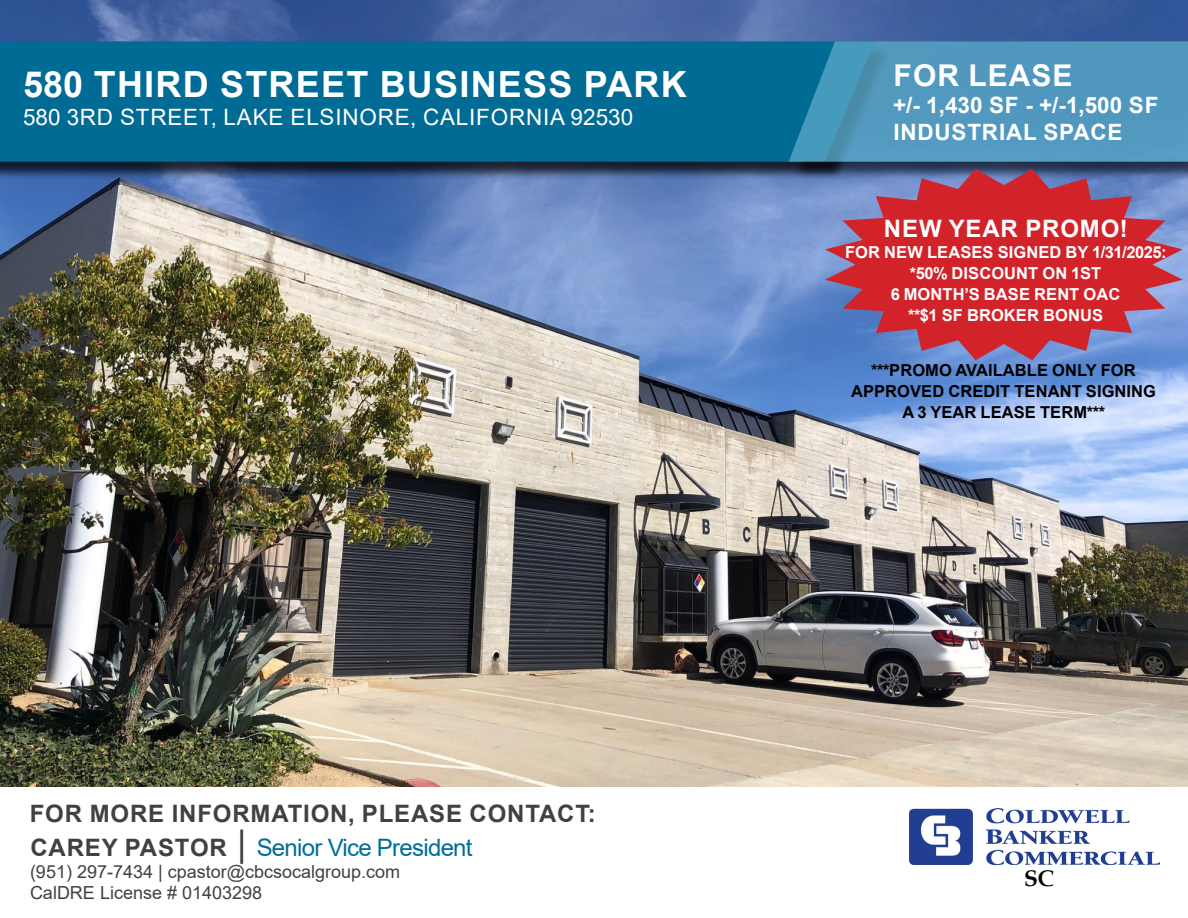
<style>
.page{position:relative;width:1188px;height:918px;background:#fff}
.page>*{position:absolute;margin:0;border:0;box-sizing:border-box;transform-origin:0 0}
.t1{font:700 36px "Arial";letter-spacing:.035em;color:#fff}
.t2{font:700 30px "Arial";letter-spacing:.035em;color:#fff}
.t3{font:700 24px "Arial";letter-spacing:.035em;color:#414042}
.t4{font:24px "Arial";letter-spacing:-.03em;color:#006e97}
.t5{font:700 24px "Arial";letter-spacing:.035em;color:#fff}
.t6{font:22.5px "Arial";letter-spacing:.035em;color:#fff}
.t7{font:700 22.5px/27px "Arial";letter-spacing:.035em;color:#fff}
.t8{font:700 22.5px "Book Antiqua";color:#000}
.t9{font:18px/21.6px "Arial";color:#414042}
.t10{font:700 16.5px/21px "Arial";letter-spacing:.005em;color:#fff;text-align:center}
.t11{font:700 16.5px/21px "Arial";letter-spacing:.005em;color:#000;text-align:center}
.s1{font-weight:700;color:#414042}
.s2{font-size:36px;color:#414042}
</style>
<div class="page">
<img style="left:0;top:0;width:1188px;height:787px">
<img style="left:910px;top:808px;width:249px;height:57px">
<div style="left:0;top:44px;width:892px;height:136px;background:#000;opacity:.75"></div>
<div style="left:0;top:41px;width:789px;height:121px;background:#006b94"></div>
<div style="left:792px;top:44px;width:396px;height:136px;background:#000;opacity:.75"></div>
<svg style="left:789px;top:41px;width:399px;height:121px;background:#4b95ba"></svg>
<svg style="left:825px;top:169px;width:358px;height:191px;background:#ae4660"></svg>
<h1 class="t1" style="left:23px;top:59px;width:665px">580 THIRD STREET BUSINESS PARK</h1>
<h3 class="t6" style="left:23px;top:102px;width:612px">580 3RD STREET, LAKE ELSINORE, CALIFORNIA 92530</h3>
<h3 class="t3" style="left:30px;top:796px;width:568px">FOR MORE INFORMATION, PLEASE CONTACT:</h3>
<h3 class="t4" style="left:30px;top:831px;width:444px"><span class="s1">CAREY PASTOR</span> <span class="s2">|</span> Senior Vice President</h3>
<p class="t9" style="left:30px;top:860px;width:372px">(951) 297-7434 | cpastor@cbcsocalgroup.com<br>CalDRE License # 01403298</p>
<h2 class="t2" style="left:894px;top:55px;width:181px">FOR LEASE</h2>
<h3 class="t7" style="left:893px;top:92px;width:267px">+/- 1,430 SF - +/-1,500 SF<br>INDUSTRIAL SPACE</h3>
<h3 class="t5" style="left:884px;top:212px;width:245px">NEW YEAR PROMO!</h3>
<p class="t10" style="left:845px;top:242px;width:323px">FOR NEW LEASES SIGNED BY 1/31/2025: *50% DISCOUNT ON 1ST<br>6 MONTH’S BASE RENT OAC<br>**$1 SF BROKER BONUS</p>
<p class="t11" style="left:851px;top:360px;width:307px">***PROMO AVAILABLE ONLY FOR<br>APPROVED CREDIT TENANT SIGNING<br>A 3 YEAR LEASE TERM***</p>
<h3 class="t8" style="left:1024px;top:863px;width:31px">SC</h3>
</div>
